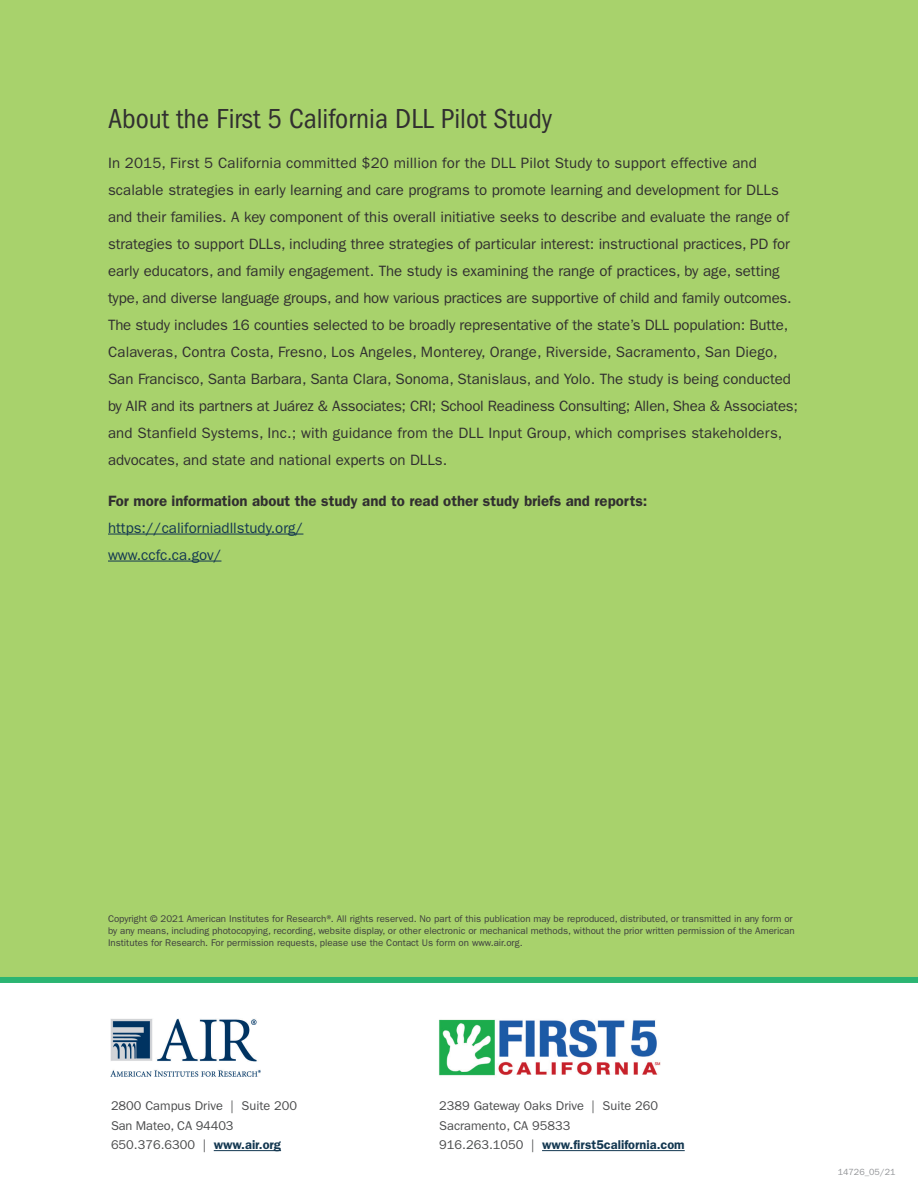
<style>
.page{position:relative;width:918px;height:1188px;background:#fff}
.page>*{position:absolute;margin:0;border:0;box-sizing:border-box;transform-origin:0 0}
.t1{font:condensed 28.5px "ITC Franklin Gothic Std";color:#312f30}
.t2{font:15px/27px "ITC Franklin Gothic Std";color:#312f30}
.t3{font:600 15px "ITC Franklin Gothic Std";color:#312f30}
.t4{font:15px/27px "ITC Franklin Gothic Std";color:#143851}
.t5{font:12.75px/19.5px "ITC Franklin Gothic Std";color:#4b4c4d}
.t6{font:9.75px/11.7px "ITC Franklin Gothic Std";color:#3e3e3f}
.t7{font:9px "ITC Franklin Gothic Std";color:#939598}
.s1{font-weight:600;color:#143851}
</style>
<div class="page">
<div style="left:0;top:0;width:918px;height:981px;background:#a8d26c"></div>
<hr style="left:108px;top:534px;width:195px;height:1px;background:#143851">
<hr style="left:108px;top:561px;width:113px;height:1px;background:#143851">
<div style="left:0;top:977px;width:918px;height:6px;background:#2bb572"></div>
<hr style="left:214px;top:1150px;width:67px;height:1px;background:#143851">
<hr style="left:542px;top:1150px;width:143px;height:1px;background:#143851">
<img style="left:439px;top:1019px;width:222px;height:57px">
<img style="left:111px;top:1019px;width:149px;height:58px">
<h1 class="t1" style="left:108px;top:102px;width:446px">About the First 5 California DLL Pilot Study</h1>
<p class="t2" style="left:108px;top:150px;width:692px">In 2015, First 5 California committed $20 million for the DLL Pilot Study to support effective and scalable strategies in early learning and care programs to promote learning and development for DLLs and their families. A key component of this overall initiative seeks to describe and evaluate the range of strategies to support DLLs, including three strategies of particular interest: instructional practices, PD for early educators, and family engagement. The study is examining the range of practices, by age, setting type, and diverse language groups, and how various practices are supportive of child and family outcomes.<br>The study includes 16 counties selected to be broadly representative of the state’s DLL population: Butte, Calaveras, Contra Costa, Fresno, Los Angeles, Monterey, Orange, Riverside, Sacramento, San Diego, San Francisco, Santa Barbara, Santa Clara, Sonoma, Stanislaus, and Yolo. The study is being conducted by AIR and its partners at Juárez &amp; Associates; CRI; School Readiness Consulting; Allen, Shea &amp; Associates; and Stanfield Systems, Inc.; with guidance from the DLL Input Group, which comprises stakeholders, advocates, and state and national experts on DLLs.</p>
<p class="t3" style="left:108px;top:492px;width:541px">For more information about the study and to read other study briefs and reports:</p>
<p class="t4" style="left:108px;top:514px;width:197px">https://californiadllstudy.org/ www.ccfc.ca.gov/</p>
<p class="t6" style="left:108px;top:913px;width:688px">Copyright © 2021 American Institutes for Research®. All rights reserved. No part of this publication may be reproduced, distributed, or transmitted in any form or by any means, including photocopying, recording, website display, or other electronic or mechanical methods, without the prior written permission of the American<br>Institutes for Research. For permission requests, please use the Contact Us form on www.air.org.</p>
<p class="t5" style="left:111px;top:1096px;width:188px">2800 Campus Drive | Suite 200<br>San Mateo, CA 94403<br>650.376.6300 | <span class="s1">www.air.org</span></p>
<p class="t5" style="left:439px;top:1096px;width:247px">2389 Gateway Oaks Drive | Suite 260<br>Sacramento, CA 95833<br>916.263.1050 | <span class="s1">www.first5california.com</span></p>
<p class="t7" style="left:838px;top:1167px;width:59px">14726_05/21</p>
</div>
